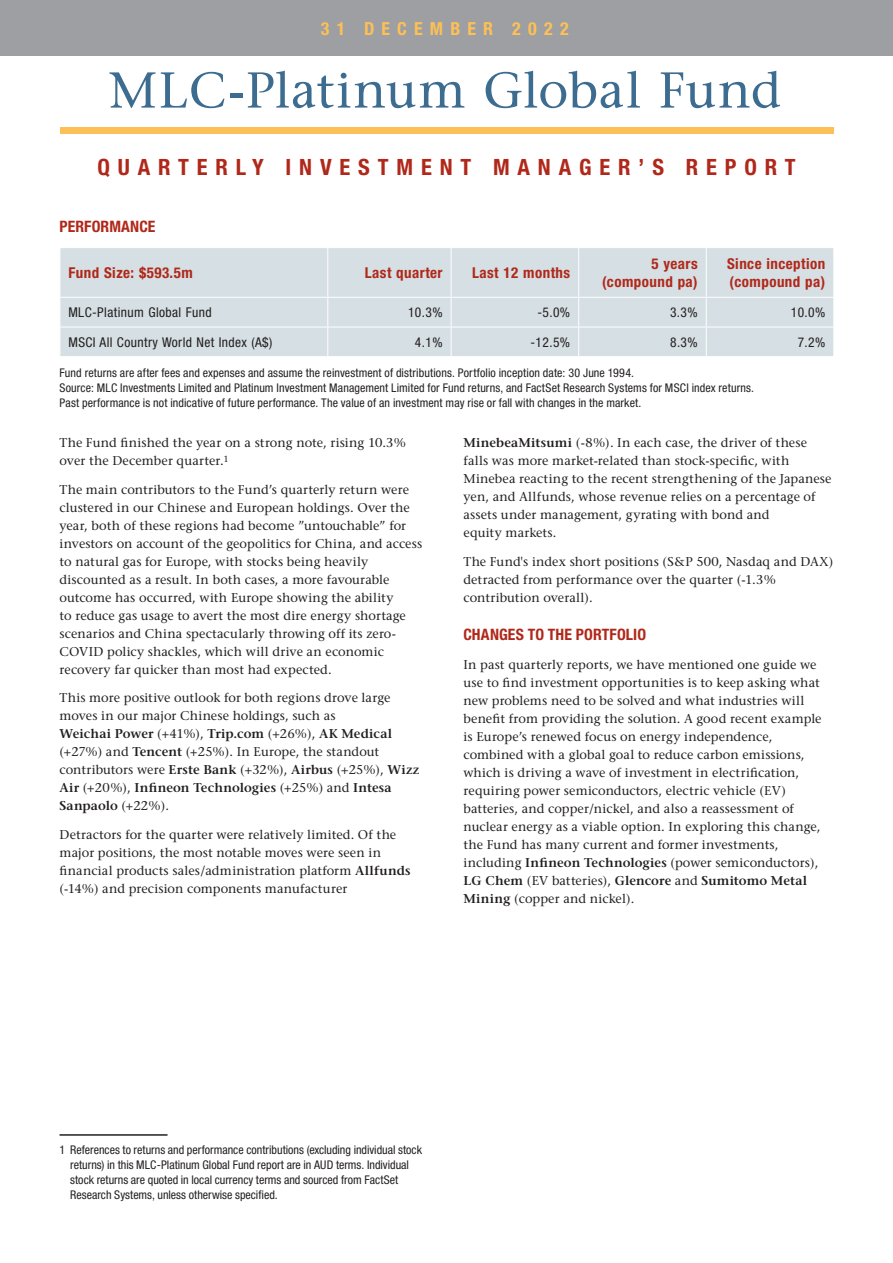
<style>
.page{position:relative;width:893px;height:1263px;background:#fff}
.page>*{position:absolute;margin:0;border:0;box-sizing:border-box;transform-origin:0 0}
.t1{font:50.25px "Stone Serif";letter-spacing:.01em;color:#3d6c91}
.t2{font:700 condensed 22.5px "Helvetica Neue LT Std";letter-spacing:.35em;color:#b0281a}
.t3{font:700 condensed 18px "Helvetica Neue LT Std";letter-spacing:.4em;color:#fdc056}
.t4{font:700 condensed 15.75px "Helvetica Neue LT Std";letter-spacing:.005em;color:#b0281a}
.t5{font:700 condensed 15px/18px "Helvetica Neue LT Std";letter-spacing:.03em;color:#b0281a;text-align:right}
.t6{font:condensed 13.5px "Helvetica Neue LT Std";letter-spacing:.03em;color:#231f20}
.t7{font:12.75px/18px "Stone Serif";letter-spacing:.01em;color:#231f20}
.t8{font:condensed 12px/15px "Helvetica Neue LT Pro";letter-spacing:.005em;color:#231f20}
.s1{font-weight:600}
</style>
<div class="page">
<div style="left:61px;top:248px;width:772px;height:108px;background:#d6dfe3"></div>
<hr style="left:451px;top:248px;width:1px;height:49px;background:#fff">
<hr style="left:578px;top:248px;width:1px;height:49px;background:#fff">
<hr style="left:706px;top:248px;width:1px;height:49px;background:#fff">
<hr style="left:328px;top:297px;width:123px;height:1px;background:#fff">
<hr style="left:451px;top:297px;width:128px;height:1px;background:#fff">
<hr style="left:579px;top:297px;width:127px;height:1px;background:#fff">
<hr style="left:706px;top:297px;width:128px;height:1px;background:#fff">
<hr style="left:60px;top:327px;width:268px;height:1px;background:#fff">
<svg style="left:60px;top:298px;width:1px;height:58px"></svg>
<hr style="left:328px;top:327px;width:123px;height:1px;background:#fff">
<svg style="left:327px;top:298px;width:1px;height:58px"></svg>
<hr style="left:451px;top:327px;width:128px;height:1px;background:#fff">
<svg style="left:451px;top:298px;width:1px;height:58px"></svg>
<hr style="left:579px;top:327px;width:127px;height:1px;background:#fff">
<svg style="left:578px;top:298px;width:1px;height:58px"></svg>
<hr style="left:706px;top:327px;width:128px;height:1px;background:#fff">
<svg style="left:706px;top:298px;width:1px;height:58px"></svg>
<svg style="left:833px;top:298px;width:1px;height:58px"></svg>
<hr style="left:327px;top:248px;width:1px;height:49px;background:#fff">
<hr style="left:60px;top:297px;width:268px;height:1px;background:#fff">
<hr style="left:60px;top:1134px;width:108px;height:2px;background:#231f20">
<div style="left:0;top:0;width:893px;height:55px;background:#9d9fa2"></div>
<div style="left:60px;top:128px;width:773px;height:6px;background:#fdc056"></div>
<h3 class="t3" style="left:321px;top:18px;width:249px">31 DECEMBER 2022</h3>
<h1 class="t1" style="left:109px;top:60px;width:674px">MLC-Platinum Global Fund</h1>
<h2 class="t2" style="left:97px;top:153px;width:699px">QUARTERLY INVESTMENT MANAGER’S REPORT</h2>
<p class="t4" style="left:60px;top:217px;width:97px">PERFORMANCE</p>
<p class="t5" style="left:68px;top:263px;width:126px">Fund Size: $593.5m</p>
<p class="t5" style="left:365px;top:263px;width:79px">Last quarter</p>
<p class="t5" style="left:472px;top:263px;width:100px">Last 12 months</p>
<p class="t5" style="left:602px;top:254px;width:97px">5 years (compound pa)</p>
<p class="t5" style="left:727px;top:254px;width:100px;text-align:left">Since inception (compound pa)</p>
<p class="t6" style="left:68px;top:304px;width:145px">MLC-Platinum Global Fund</p>
<p class="t6" style="left:408px;top:304px;width:36px">10.3%</p>
<p class="t6" style="left:537px;top:304px;width:34px">-5.0%</p>
<p class="t6" style="left:670px;top:304px;width:29px">3.3%</p>
<p class="t6" style="left:791px;top:304px;width:36px">10.0%</p>
<p class="t6" style="left:68px;top:334px;width:205px">MSCI All Country World Net Index (A$)</p>
<p class="t6" style="left:415px;top:334px;width:29px">4.1%</p>
<p class="t6" style="left:530px;top:334px;width:41px">-12.5%</p>
<p class="t6" style="left:670px;top:334px;width:29px">8.3%</p>
<p class="t6" style="left:798px;top:334px;width:29px">7.2%</p>
<p class="t8" style="left:60px;top:366px;width:696px">Fund returns are after fees and expenses and assume the reinvestment of distributions. Portfolio inception date: 30 June 1994.<br>Source: MLC Investments Limited and Platinum Investment Management Limited for Fund returns, and FactSet Research Systems for MSCI index returns.<br>Past performance is not indicative of future performance. The value of an investment may rise or fall with changes in the market.</p>
<p class="t7" style="left:463px;top:434px;width:369px"><span class="s1">MinebeaMitsumi</span> (-8%). In each case, the driver of these falls was more market-related than stock-specific, with Minebea reacting to the recent strengthening of the Japanese yen, and Allfunds, whose revenue relies on a percentage of assets under management, gyrating with bond and<br>equity markets.</p>
<p class="t7" style="left:463px;top:552px;width:371px">The Fund's index short positions (S&amp;P 500, Nasdaq and DAX) detracted from performance over the quarter (-1.3% contribution overall).</p>
<p class="t4" style="left:463px;top:625px;width:184px">CHANGES TO THE PORTFOLIO</p>
<p class="t7" style="left:463px;top:655px;width:359px">In past quarterly reports, we have mentioned one guide we use to find investment opportunities is to keep asking what new problems need to be solved and what industries will benefit from providing the solution. A good recent example is Europe’s renewed focus on energy independence, combined with a global goal to reduce carbon emissions, which is driving a wave of investment in electrification, requiring power semiconductors, electric vehicle (EV) batteries, and copper/nickel, and also a reassessment of nuclear energy as a viable option. In exploring this change, the Fund has many current and former investments, including <span class="s1">Infineon Technologies</span> (power semiconductors), <span class="s1">LG Chem</span> (EV batteries), <span class="s1">Glencore</span> and <span class="s1">Sumitomo Metal Mining</span> (copper and nickel).</p>
<p class="t7" style="left:60px;top:434px;width:348px">The Fund finished the year on a strong note, rising 10.3% over the December quarter.<sup>1</sup></p>
<p class="t7" style="left:60px;top:480px;width:364px">The main contributors to the Fund’s quarterly return were clustered in our Chinese and European holdings. Over the year, both of these regions had become ”untouchable” for investors on account of the geopolitics for China, and access to natural gas for Europe, with stocks being heavily discounted as a result. In both cases, a more favourable outcome has occurred, with Europe showing the ability<br>to reduce gas usage to avert the most dire energy shortage scenarios and China spectacularly throwing off its zero-COVID policy shackles, which will drive an economic recovery far quicker than most had expected.</p>
<p class="t7" style="left:60px;top:689px;width:361px">This more positive outlook for both regions drove large moves in our major Chinese holdings, such as<br><span class="s1">Weichai Power</span> (+41%), <span class="s1">Trip.com</span> (+26%), <span class="s1">AK Medical </span>(+27%) and <span class="s1">Tencent</span> (+25%). In Europe, the standout contributors were <span class="s1">Erste Bank</span> (+32%), <span class="s1">Airbus</span> (+25%), <span class="s1">Wizz Air</span> (+20%), <span class="s1">Infineon Technologies</span> (+25%) and <span class="s1">Intesa Sanpaolo</span> (+22%).</p>
<p class="t7" style="left:60px;top:826px;width:353px">Detractors for the quarter were relatively limited. Of the major positions, the most notable moves were seen in financial products sales/administration platform <span class="s1">Allfunds </span>(-14%) and precision components manufacturer</p>
<p class="t8" style="left:70px;top:1142px;width:353px;text-indent:-11px">1 References to returns and performance contributions (excluding individual stock returns) in this MLC-Platinum Global Fund report are in AUD terms. Individual stock returns are quoted in local currency terms and sourced from FactSet Research Systems, unless otherwise specified.</p>
</div>
